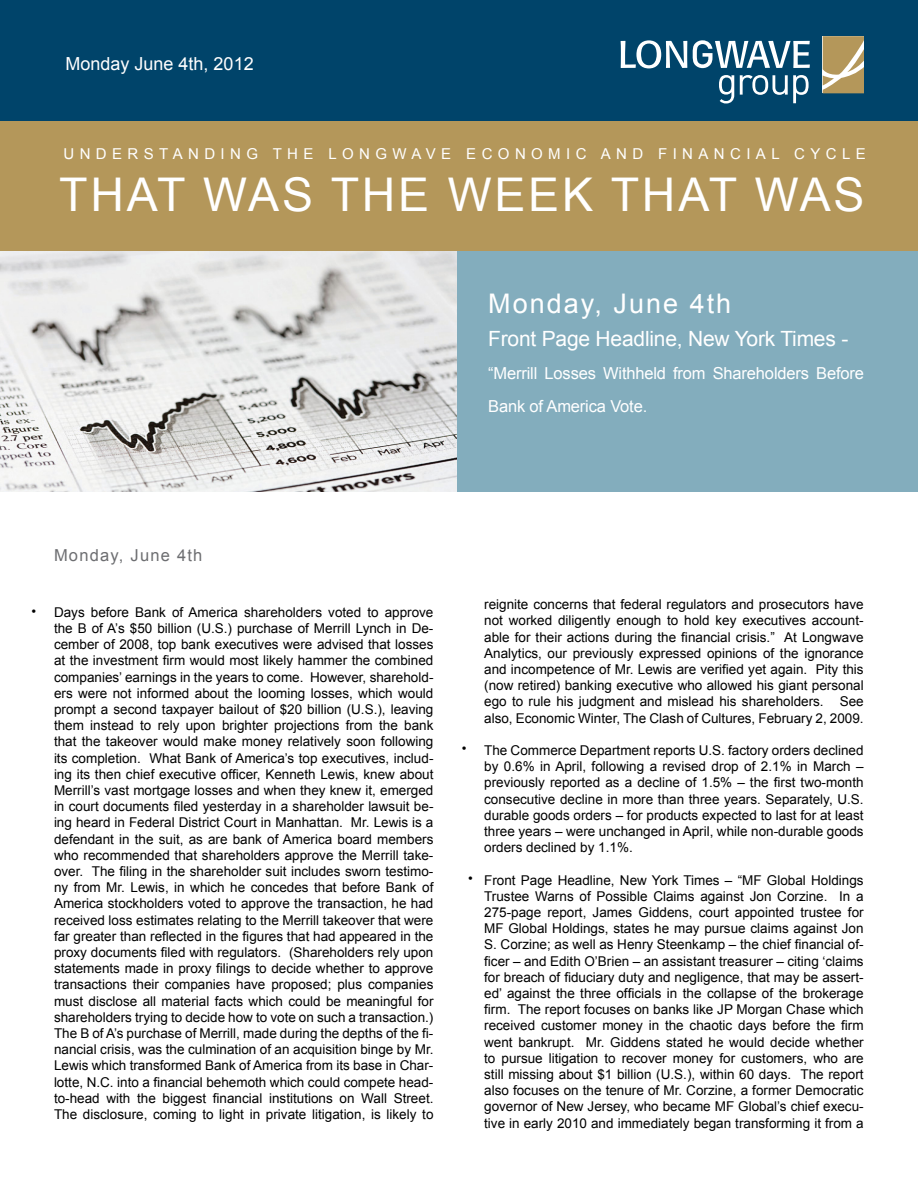
<style>
.page{position:relative;width:918px;height:1188px;background:#fff}
.page>*{position:absolute;margin:0;border:0;box-sizing:border-box;transform-origin:0 0}
.t1{font:46.5px "Arial";letter-spacing:.06em;color:#fff}
.t2{font:27px "Arial";letter-spacing:.075em;color:#fff}
.t3{font:21px "Arial";letter-spacing:-.01em;color:#fff}
.t4{font:18px "Arial";color:#fff}
.t5{font:16.5px/33px "Arial";letter-spacing:-.01em;color:#fff}
.t6{font:16.5px "Arial";letter-spacing:.075em;color:#6d6e71}
.t7{font:15px "Arial";letter-spacing:.36em;color:#fff}
.t8{font:13.5px/16.2px "Arial";color:#000;text-align:justify}
</style>
<div class="page">
<div style="left:457px;top:249px;width:461px;height:243px;background:#83adbd"></div>
<div style="left:0;top:0;width:918px;height:123px;background:#00446a"></div>
<div style="left:0;top:122px;width:918px;height:129px;background:#b4975a"></div>
<svg style="left:621px;top:40px;width:66px;height:28px"></svg>
<svg style="left:693px;top:40px;width:117px;height:28px"></svg>
<svg style="left:719px;top:75px;width:15px;height:29px"></svg>
<svg style="left:740px;top:75px;width:69px;height:28px"></svg>
<svg style="left:823px;top:36px;width:41px;height:57px;background:#c1a977"></svg>
<img style="left:0;top:251px;width:457px;height:241px">
<h3 class="t4" style="left:66px;top:52px;width:190px">Monday June 4th, 2012</h3>
<p class="t7" style="left:64px;top:144px;width:804px">UNDERSTANDING THE LONGWAVE ECONOMIC AND FINANCIAL CYCLE</p>
<h1 class="t1" style="left:59px;top:165px;width:807px">THAT WAS THE WEEK THAT WAS</h1>
<p class="t6" style="left:54px;top:544px;width:150px">Monday, June 4th</p>
<h2 class="t2" style="left:488px;top:286px;width:244px">Monday, June 4th</h2>
<h3 class="t3" style="left:488px;top:325px;width:362px">Front Page Headline, New York Times -</h3>
<p class="t5" style="left:488px;top:357px;width:377px">“Merrill Losses Withheld from Shareholders Before<br>Bank of America Vote.</p>
<p class="t8" style="left:31px;top:604px;width:6px">•</p>
<p class="t8" style="left:484px;top:597px;width:381px">reignite concerns that federal regulators and prosecutors have not worked diligently enough to hold key executives account&shy;able for their actions during the financial crisis.” At Longwave Analytics, our previously expressed opinions of the ignorance and incompetence of Mr. Lewis are verified yet again. Pity this (now retired) banking executive who allowed his giant personal ego to rule his judgment and mislead his shareholders. See also, Economic Winter, The Clash of Cultures, February 2, 2009.</p>
<p class="t8" style="left:484px;top:742px;width:381px">The Commerce Department reports U.S. factory orders declined by 0.6% in April, following a revised drop of 2.1% in March – previously reported as a decline of 1.5% – the first two-month consecutive decline in more than three years. Separately, U.S. durable goods orders – for products expected to last for at least three years – were unchanged in April, while non-durable goods orders declined by 1.1%.</p>
<p class="t8" style="left:484px;top:872px;width:381px">Front Page Headline, New York Times – “MF Global Holdings Trustee Warns of Possible Claims against Jon Corzine. In a 275-page report, James Giddens, court appointed trustee for MF Global Holdings, states he may pursue claims against Jon S. Corzine; as well as Henry Steenkamp – the chief financial of&shy;ficer – and Edith O’Brien – an assistant treasurer – citing ‘claims for breach of fiduciary duty and negligence, that may be assert&shy;ed’ against the three officials in the collapse of the brokerage firm. The report focuses on banks like JP Morgan Chase which received customer money in the chaotic days before the firm went bankrupt. Mr. Giddens stated he would decide whether to pursue litigation to recover money for customers, who are still missing about $1 billion (U.S.), within 60 days. The report also focuses on the tenure of Mr. Corzine, a former Democratic governor of New Jersey, who became MF Global’s chief execu&shy;tive in early 2010 and immediately began transforming it from a</p>
<p class="t8" style="left:54px;top:604px;width:381px">Days before Bank of America shareholders voted to approve the B of A’s $50 billion (U.S.) purchase of Merrill Lynch in De&shy;cember of 2008, top bank executives were advised that losses at the investment firm would most likely hammer the combined companies’ earnings in the years to come. However, sharehold&shy;ers were not informed about the looming losses, which would prompt a second taxpayer bailout of $20 billion (U.S.), leaving them instead to rely upon brighter projections from the bank that the takeover would make money relatively soon following its completion. What Bank of America’s top executives, includ&shy;ing its then chief executive officer, Kenneth Lewis, knew about Merrill’s vast mortgage losses and when they knew it, emerged in court documents filed yesterday in a shareholder lawsuit be&shy;ing heard in Federal District Court in Manhattan. Mr. Lewis is a defendant in the suit, as are bank of America board members who recommended that shareholders approve the Merrill take&shy;over. The filing in the shareholder suit includes sworn testimo&shy;ny from Mr. Lewis, in which he concedes that before Bank of America stockholders voted to approve the transaction, he had received loss estimates relating to the Merrill takeover that were far greater than reflected in the figures that had appeared in the proxy documents filed with regulators. (Shareholders rely upon statements made in proxy filings to decide whether to approve transactions their companies have proposed; plus companies must disclose all material facts which could be meaningful for shareholders trying to decide how to vote on such a transaction.)<br>The B of A’s purchase of Merrill, made during the depths of the fi&shy;nancial crisis, was the culmination of an acquisition binge by Mr.<br>Lewis which transformed Bank of America from its base in Char&shy;lotte, N.C. into a financial behemoth which could compete head&shy;to-head with the biggest financial institutions on Wall Street.<br>The disclosure, coming to light in private litigation, is likely to</p>
<p class="t8" style="left:462px;top:741px;width:6px">•</p>
<p class="t8" style="left:468px;top:870px;width:6px">•</p>
</div>
